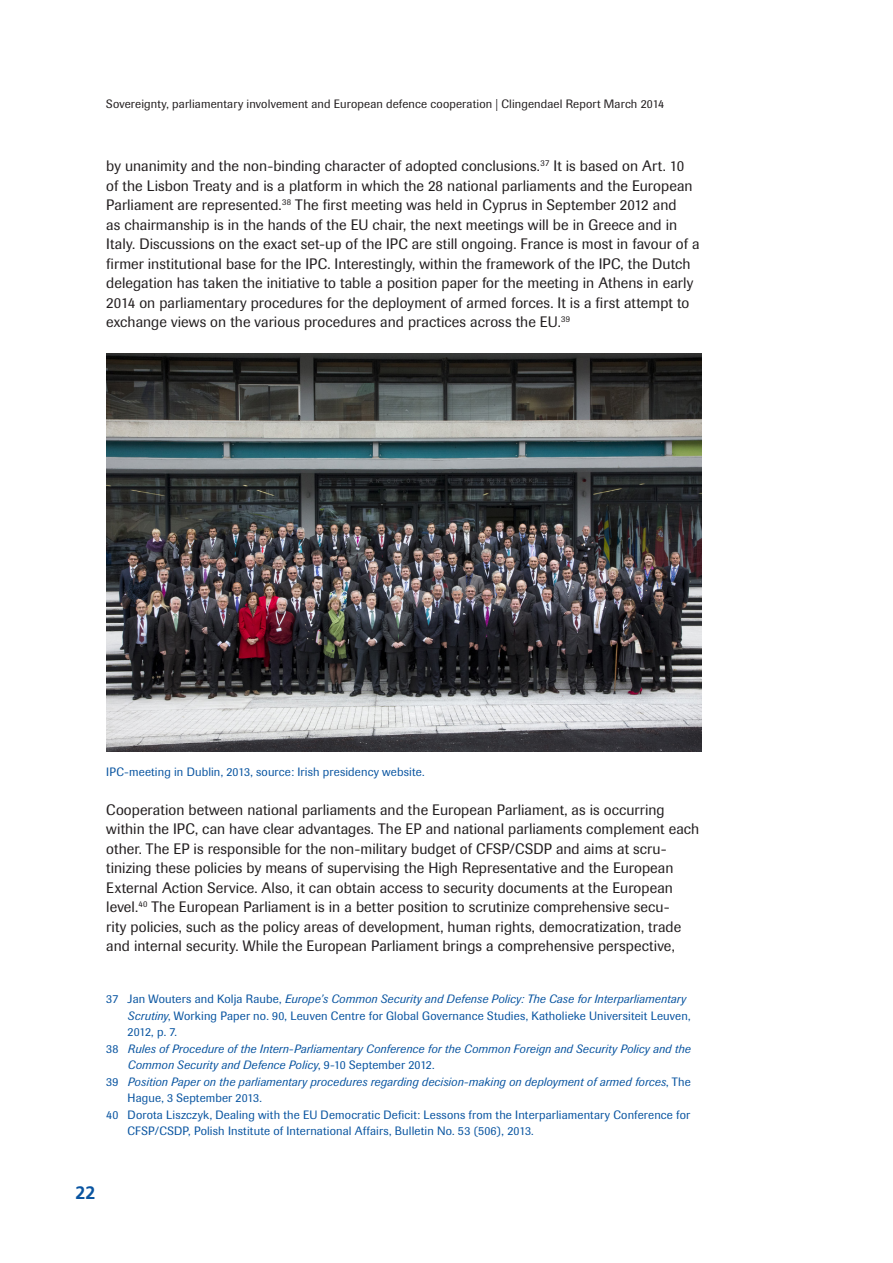
<style>
.page{position:relative;width:893px;height:1263px;background:#fff}
.page>*{position:absolute;margin:0;border:0;box-sizing:border-box;transform-origin:0 0}
.t1{font:700 18px "Frutiger";color:#0a55a1}
.P_first{font:15px/19.5px "Imago";letter-spacing:.005em;color:#231f20}
.Footnote{font:12px/16.5px "Imago";letter-spacing:.015em;color:#0a55a1}
.Footnote-2{font:italic 12px/16.5px "Imago";letter-spacing:.015em;color:#0a55a1}
.t2{font:12px "Imago";letter-spacing:.01em;color:#231f20}
.Source_F{font:12px "Imago";letter-spacing:.015em;color:#0a55a1}
.s1{font-style:italic}
.s2{font-style:normal}
</style>
<div class="page">
<img style="left:106px;top:353px;width:596px;height:398px">
<p class="t2" style="left:106px;top:97px;width:559px">Sovereignty, parliamentary involvement and European defence cooperation | Clingendael Report March 2014</p>
<p class="P_first" style="left:106px;top:156px;width:595px">by unanimity and the non-binding character of adopted conclusions.<sup>37</sup> It is based on Art. 10 of the Lisbon Treaty and is a platform in which the 28 national parliaments and the European Parliament are represented.<sup>38</sup> The first meeting was held in Cyprus in September 2012 and<br>as chairmanship is in the hands of the EU chair, the next meetings will be in Greece and in Italy. Discussions on the exact set-up of the IPC are still ongoing. France is most in favour of a firmer institutional base for the IPC. Interestingly, within the framework of the IPC, the Dutch delegation has taken the initiative to table a position paper for the meeting in Athens in early 2014 on parliamentary procedures for the deployment of armed forces. It is a first attempt to exchange views on the various procedures and practices across the EU.<sup>39</sup></p>
<p class="Source_F" style="left:106px;top:764px;width:320px">IPC-meeting in Dublin, 2013, source: Irish presidency website.</p>
<p class="P_first" style="left:106px;top:800px;width:594px">Cooperation between national parliaments and the European Parliament, as is occurring within the IPC, can have clear advantages. The EP and national parliaments complement each other. The EP is responsible for the non-military budget of CFSP/CSDP and aims at scru&shy;tinizing these policies by means of supervising the High Representative and the European External Action Service. Also, it can obtain access to security documents at the European level.<sup>40</sup> The European Parliament is in a better position to scrutinize comprehensive secu-<br>rity policies, such as the policy areas of development, human rights, democratization, trade and internal security. While the European Parliament brings a comprehensive perspective,</p>
<p class="Footnote" style="left:128px;top:991px;width:565px;text-indent:-21px">37 Jan Wouters and Kolja Raube, <span class="s1">Europe’s Common Security and Defense Policy: The Case for Interparliamentary<br>Scrutiny</span>, Working Paper no. 90, Leuven Centre for Global Governance Studies, Katholieke Universiteit Leuven,<br>2012, p. 7.</p>
<p class="Footnote-2" style="left:128px;top:1040px;width:564px;text-indent:-21px"><span class="s2">38</span> Rules of Procedure of the Intern-Parliamentary Conference for the Common Foreign and Security Policy and the<br>Common Security and Defence Policy<span class="s2">, 9-10 September 2012.</span></p>
<p class="Footnote-2" style="left:128px;top:1073px;width:565px;text-indent:-21px"><span class="s2">39</span> Position Paper on the parliamentary procedures regarding decision-making on deployment of armed forces<span class="s2">, The<br>Hague, 3 September 2013.</span></p>
<p class="Footnote" style="left:128px;top:1106px;width:564px;text-indent:-21px">40 Dorota Liszczyk, Dealing with the EU Democratic Deficit: Lessons from the Interparliamentary Conference for<br>CFSP/CSDP, Polish Institute of International Affairs, Bulletin No. 53 (506), 2013.</p>
<p class="t1" style="left:75px;top:1182px;width:22px">22</p>
</div>
